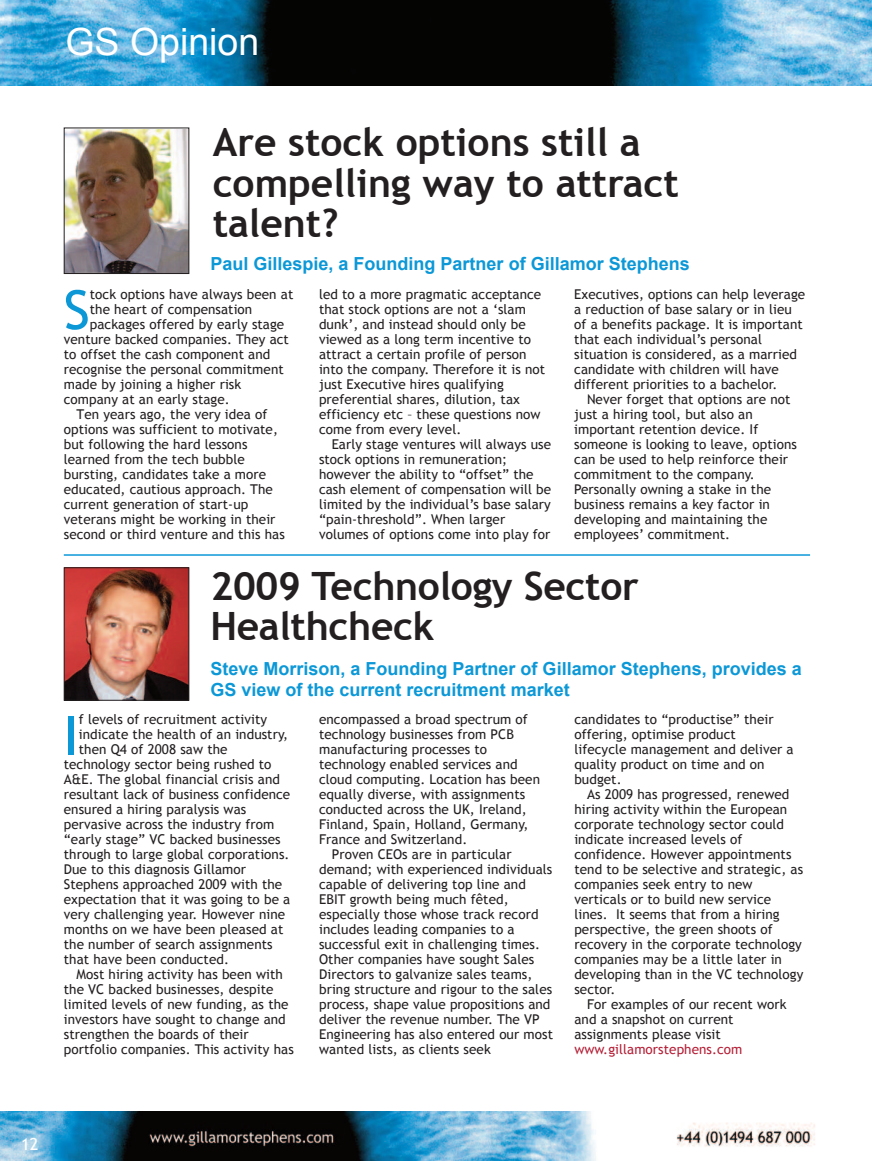
<style>
.page{position:relative;width:872px;height:1161px;background:#fff}
.page>*{position:absolute;margin:0;border:0;box-sizing:border-box;transform-origin:0 0}
.t1{font:54.15px "Trebuchet MS";color:#0c98d7}
.t2{font:700 39px/40.5px "Trebuchet MS";color:#231f20}
.t3{font:37.5px "Arial";color:#fff}
.t4{font:700 18px/21.6px "Arial";color:#0c98d7}
.t5{font:16.5px "Trebuchet MS";color:#fff}
.t6{font:13.5px/15px "Trebuchet MS";letter-spacing:.005em;color:#231f20}
.t7{font:13.5px "Trebuchet MS";letter-spacing:.005em;color:#b52037}
</style>
<div class="page">
<img style="left:0;top:0;width:872px;height:86px">
<img style="left:66px;top:130px;width:121px;height:142px">
<div style="left:64px;top:128px;width:125px;height:146px;border:1px solid #231f20"></div>
<img style="left:66px;top:569px;width:121px;height:130px">
<div style="left:64px;top:567px;width:125px;height:134px;border:1px solid #231f20"></div>
<img style="left:0;top:1111px;width:815px;height:50px">
<hr style="left:64px;top:554px;width:746px;height:2px;background:#0c98d7">
<h3 class="t3" style="left:65px;top:21px;width:195px">GS Opinion</h3>
<h2 class="t2" style="left:213px;top:122px;width:468px">Are stock options still a compelling way to attract talent?</h2>
<h3 class="t4" style="left:210px;top:253px;width:481px">Paul Gillespie, a Founding Partner of Gillamor Stephens</h3>
<h1 class="t1" style="left:64px;top:278px;width:28px">S</h1>
<p class="t6" style="left:90px;top:287px;width:205px">tock options have always been at</p>
<p class="t6" style="left:90px;top:302px;width:164px">the heart of compensation</p>
<p class="t6" style="left:90px;top:317px;width:196px">packages offered by early stage</p>
<p class="t6" style="left:64px;top:332px;width:227px">venture backed companies. They act</p>
<p class="t6" style="left:64px;top:347px;width:208px">to offset the cash component and</p>
<p class="t6" style="left:64px;top:362px;width:221px">recognise the personal commitment</p>
<p class="t6" style="left:64px;top:377px;width:179px">made by joining a higher risk</p>
<p class="t6" style="left:64px;top:392px;width:167px">company at an early stage.</p>
<p class="t6" style="left:77px;top:407px;width:192px">Ten years ago, the very idea of</p>
<p class="t6" style="left:64px;top:422px;width:216px">options was sufficient to motivate,</p>
<p class="t6" style="left:64px;top:437px;width:185px">but following the hard lessons</p>
<p class="t6" style="left:64px;top:452px;width:182px">learned from the tech bubble</p>
<p class="t6" style="left:64px;top:467px;width:204px">bursting, candidates take a more</p>
<p class="t6" style="left:64px;top:482px;width:211px">educated, cautious approach. The</p>
<p class="t6" style="left:64px;top:497px;width:186px">current generation of start-up</p>
<p class="t6" style="left:64px;top:512px;width:213px">veterans might be working in their</p>
<p class="t6" style="left:64px;top:527px;width:222px">second or third venture and this has</p>
<p class="t6" style="left:319px;top:287px;width:228px">led to a more pragmatic acceptance that stock options are not a ‘slam dunk’, and instead should only be viewed as a long term incentive to attract a certain profile of person into the company. Therefore it is not just Executive hires qualifying preferential shares, dilution, tax efficiency etc – these questions now come from every level.</p>
<p class="t6" style="left:319px;top:437px;width:234px;text-indent:13px">Early stage ventures will always use stock options in remuneration; however the ability to “offset” the cash element of compensation will be limited by the individual’s base salary “pain-threshold”. When larger volumes of options come into play for</p>
<p class="t6" style="left:574px;top:287px;width:232px">Executives, options can help leverage a reduction of base salary or in lieu of a benefits package. It is important that each individual’s personal situation is considered, as a married candidate with children will have different priorities to a bachelor.</p>
<p class="t6" style="left:574px;top:392px;width:224px;text-indent:13px">Never forget that options are not just a hiring tool, but also an important retention device. If someone is looking to leave, options can be used to help reinforce their commitment to the company.<br>Personally owning a stake in the business remains a key factor in developing and maintaining the employees’ commitment.</p>
<h2 class="t2" style="left:210px;top:565px;width:430px">2009 Technology Sector<br>Healthcheck</h2>
<h3 class="t4" style="left:210px;top:658px;width:593px">Steve Morrison, a Founding Partner of Gillamor Stephens, provides a<br>GS view of the current recruitment market</h3>
<h1 class="t1" style="left:64px;top:703px;width:17px">I</h1>
<p class="t6" style="left:79px;top:712px;width:190px">f levels of recruitment activity</p>
<p class="t6" style="left:79px;top:727px;width:211px">indicate the health of an industry,</p>
<p class="t6" style="left:79px;top:742px;width:150px">then Q4 of 2008 saw the</p>
<p class="t6" style="left:64px;top:757px;width:209px">technology sector being rushed to</p>
<p class="t6" style="left:64px;top:772px;width:218px">A&amp;E. The global financial crisis and</p>
<p class="t6" style="left:64px;top:787px;width:228px">resultant lack of business confidence</p>
<p class="t6" style="left:64px;top:802px;width:184px">ensured a hiring paralysis was</p>
<p class="t6" style="left:64px;top:817px;width:212px">pervasive across the industry from</p>
<p class="t6" style="left:64px;top:832px;width:218px">“early stage” VC backed businesses</p>
<p class="t6" style="left:64px;top:847px;width:227px">through to large global corporations.</p>
<p class="t6" style="left:64px;top:862px;width:184px">Due to this diagnosis Gillamor</p>
<p class="t6" style="left:64px;top:877px;width:220px">Stephens approached 2009 with the</p>
<p class="t6" style="left:64px;top:892px;width:228px">expectation that it was going to be a</p>
<p class="t6" style="left:64px;top:907px;width:223px">very challenging year. However nine</p>
<p class="t6" style="left:64px;top:922px;width:221px">months on we have been pleased at</p>
<p class="t6" style="left:64px;top:937px;width:210px">the number of search assignments</p>
<p class="t6" style="left:64px;top:952px;width:167px">that have been conducted.</p>
<p class="t6" style="left:77px;top:967px;width:208px">Most hiring activity has been with</p>
<p class="t6" style="left:64px;top:982px;width:211px">the VC backed businesses, despite</p>
<p class="t6" style="left:64px;top:997px;width:226px">limited levels of new funding, as the</p>
<p class="t6" style="left:64px;top:1012px;width:223px">investors have sought to change and</p>
<p class="t6" style="left:64px;top:1027px;width:186px">strengthen the boards of their</p>
<p class="t6" style="left:64px;top:1042px;width:231px">portfolio companies. This activity has</p>
<p class="t6" style="left:319px;top:712px;width:210px">encompassed a broad spectrum of</p>
<p class="t6" style="left:319px;top:727px;width:196px">technology businesses from PCB</p>
<p class="t6" style="left:319px;top:742px;width:170px">manufacturing processes to</p>
<p class="t6" style="left:319px;top:757px;width:200px">technology enabled services and</p>
<p class="t6" style="left:319px;top:772px;width:222px">cloud computing. Location has been</p>
<p class="t6" style="left:319px;top:787px;width:208px">equally diverse, with assignments</p>
<p class="t6" style="left:319px;top:802px;width:209px">conducted across the UK, Ireland,</p>
<p class="t6" style="left:319px;top:817px;width:211px">Finland, Spain, Holland, Germany,</p>
<p class="t6" style="left:319px;top:832px;width:150px">France and Switzerland.</p>
<p class="t6" style="left:332px;top:847px;width:181px">Proven CEOs are in particular</p>
<p class="t6" style="left:319px;top:862px;width:235px">demand; with experienced individuals</p>
<p class="t6" style="left:319px;top:877px;width:208px">capable of delivering top line and</p>
<p class="t6" style="left:319px;top:892px;width:191px">EBIT growth being much fêted,</p>
<p class="t6" style="left:319px;top:907px;width:221px">especially those whose track record</p>
<p class="t6" style="left:319px;top:922px;width:197px">includes leading companies to a</p>
<p class="t6" style="left:319px;top:937px;width:222px">successful exit in challenging times.</p>
<p class="t6" style="left:319px;top:952px;width:217px">Other companies have sought Sales</p>
<p class="t6" style="left:319px;top:967px;width:215px">Directors to galvanize sales teams,</p>
<p class="t6" style="left:319px;top:982px;width:234px">bring structure and rigour to the sales</p>
<p class="t6" style="left:319px;top:997px;width:233px">process, shape value propositions and</p>
<p class="t6" style="left:319px;top:1012px;width:222px">deliver the revenue number. The VP</p>
<p class="t6" style="left:319px;top:1027px;width:235px">Engineering has also entered our most</p>
<p class="t6" style="left:319px;top:1042px;width:173px">wanted lists, as clients seek</p>
<p class="t6" style="left:574px;top:712px;width:221px">candidates to “productise” their offering, optimise product<br>lifecycle management and deliver a quality product on time and on budget.</p>
<p class="t6" style="left:574px;top:787px;width:230px;text-indent:13px">As 2009 has progressed, renewed hiring activity within the European corporate technology sector could indicate increased levels of confidence. However appointments tend to be selective and strategic, as companies seek entry to new verticals or to build new service lines. It seems that from a hiring perspective, the green shoots of recovery in the corporate technology companies may be a little later in developing than in the VC technology sector.</p>
<p class="t6" style="left:574px;top:997px;width:214px;text-indent:13px">For examples of our recent work and a snapshot on current assignments please visit</p>
<p class="t7" style="left:574px;top:1042px;width:169px">www.gillamorstephens.com</p>
<p class="t5" style="left:23px;top:1136px;width:19px">12</p>
</div>
